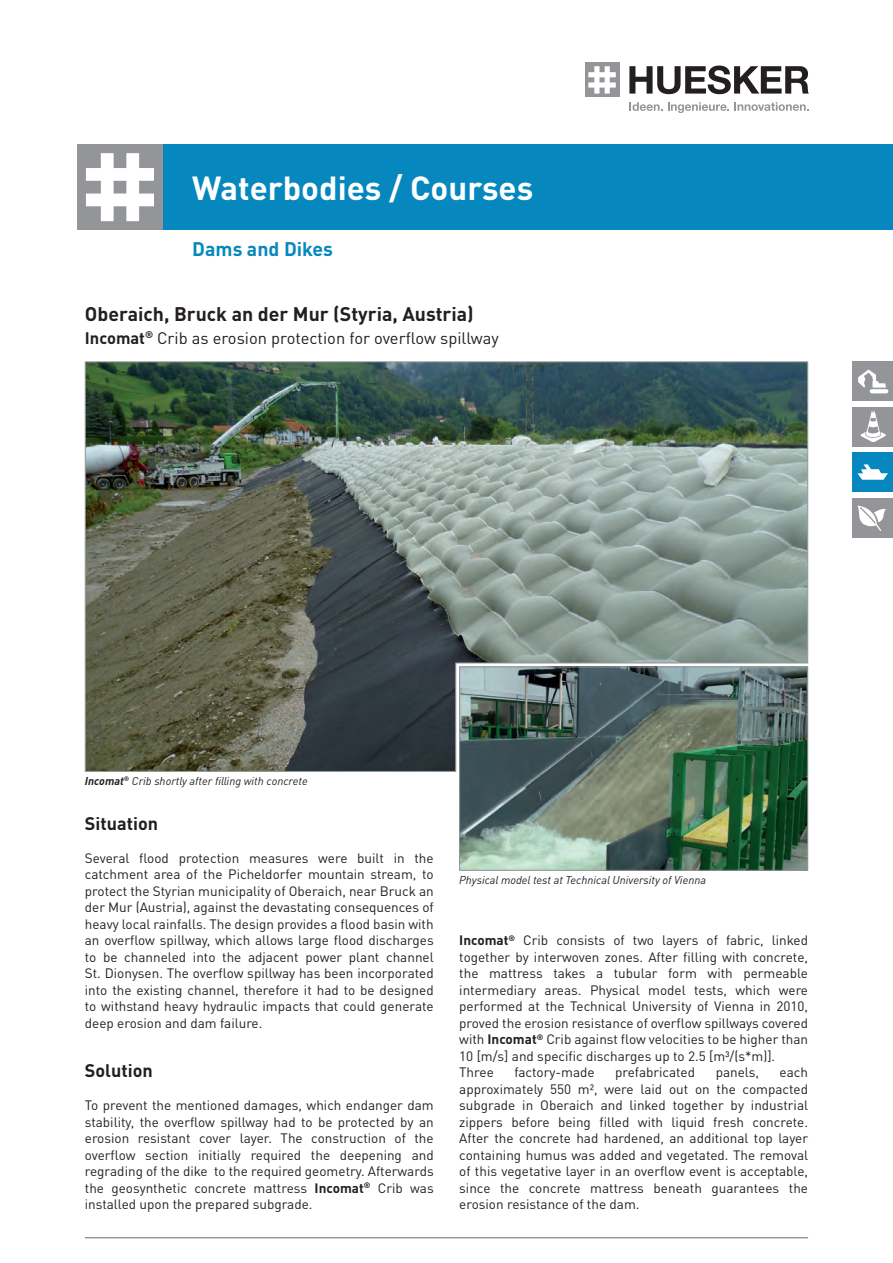
<style>
.page{position:relative;width:893px;height:1263px;background:#fff}
.page>*{position:absolute;margin:0;border:0;box-sizing:border-box;transform-origin:0 0}
.t1{font:700 33px "DINOT";color:#fff}
.t2{font:700 19.5px "DINOT";color:#231f20}
.t3{font:700 19.5px "DINOT";color:#0688be}
.t4{font:700 18px "DINOT";color:#231f20}
.t5{font:16.5px "DINOT";color:#231f20}
.t6{font:13.5px/16.5px "DINOT";color:#231f20;text-align:justify}
.t7{font:italic 11.25px "DINOT";color:#231f20}
.s1{font-weight:700}
</style>
<div class="page">
<div style="left:162px;top:145px;width:730px;height:85px;background:#0688be"></div>
<div style="left:77px;top:145px;width:85px;height:85px;background:#939598"></div>
<svg style="left:86px;top:153px;width:68px;height:68px"></svg>
<hr style="left:85px;top:1237px;width:723px;height:1px;background:#6c6d70">
<img style="left:461px;top:772px;width:345px;height:97px">
<div style="left:585px;top:63px;width:34px;height:34px;background:#939598"></div>
<svg style="left:588px;top:66px;width:27px;height:28px"></svg>
<svg style="left:629px;top:102px;width:179px;height:11px"></svg>
<svg style="left:629px;top:66px;width:179px;height:28px"></svg>
<div style="left:852px;top:407px;width:40px;height:40px;background:#939598"></div>
<svg style="left:860px;top:411px;width:26px;height:31px"></svg>
<div style="left:852px;top:362px;width:40px;height:39px;background:#939598"></div>
<svg style="left:858px;top:370px;width:27px;height:18px"></svg>
<svg style="left:869px;top:389px;width:19px;height:4px"></svg>
<div style="left:852px;top:498px;width:40px;height:39px;background:#939598"></div>
<svg style="left:857px;top:506px;width:28px;height:25px"></svg>
<div style="left:852px;top:452px;width:40px;height:40px;background:#0688be"></div>
<svg style="left:857px;top:464px;width:30px;height:16px"></svg>
<img style="left:84px;top:361px;width:724px;height:411px">
<h1 class="t1" style="left:192px;top:177px;width:342px">Waterbodies / Courses</h1>
<h2 class="t3" style="left:192px;top:242px;width:142px">Dams and Dikes</h2>
<h2 class="t2" style="left:85px;top:307px;width:390px">Oberaich, Bruck an der Mur (Styria, Austria)</h2>
<p class="t5" style="left:85px;top:332px;width:415px"><span class="s1">Incomat</span><sup>®</sup> Crib as erosion protection for overflow spillway</p>
<p class="t7" style="left:85px;top:777px;width:224px"><span class="s1">Incomat</span><sup>®</sup> Crib shortly after filling with concrete</p>
<h3 class="t4" style="left:85px;top:817px;width:75px">Situation</h3>
<p class="t6" style="left:85px;top:851px;width:350px">Several flood protection measures were built in the catchment area of the Picheldorfer mountain stream, to protect the Styrian municipality of Oberaich, near Bruck an der Mur (Austria), against the devastating consequences of heavy local rainfalls. The design provides a flood basin with an overflow spillway, which allows large flood discharges to be channeled into the adjacent power plant channel St. Dionysen. The overflow spillway has been incorporated into the existing channel, therefore it had to be designed to withstand heavy hydraulic impacts that could generate deep erosion and dam failure.</p>
<h3 class="t4" style="left:85px;top:1064px;width:69px">Solution</h3>
<p class="t6" style="left:85px;top:1098px;width:350px">To prevent the mentioned damages, which endanger dam stability, the overflow spillway had to be protected by an erosion resistant cover layer. The construction of the overflow section initially required the deepening and regrading of the dike to the required geometry. Afterwards the geosynthetic concrete mattress <span class="s1">Incomat</span><sup>®</sup> Crib was installed upon the prepared subgrade.</p>
<p class="t7" style="left:459px;top:875px;width:248px">Physical model test at Technical University of Vienna</p>
<p class="t6" style="left:459px;top:933px;width:350px;text-align:left"><span class="s1">Incomat</span><sup>®</sup> Crib consists of two layers of fabric, linked together by interwoven zones. After filling with concrete, the mattress takes a tubular form with permeable intermediary areas. Physical model tests, which were performed at the Technical University of Vienna in 2010, proved the erosion resistance of overflow spillways covered with <span class="s1">Incomat</span><sup>®</sup> Crib against flow velocities to be higher than 10 [m/s] and specific discharges up to 2.5 [m³/(s*m)].<br>Three</p>
<p class="t6" style="left:514px;top:1065px;width:82px">factory-made</p>
<p class="t6" style="left:615px;top:1065px;width:81px">prefabricated</p>
<p class="t6" style="left:715px;top:1065px;width:45px">panels,</p>
<p class="t6" style="left:459px;top:1065px;width:350px;text-indent:320px">each approximately 550 m², were laid out on the compacted subgrade in Oberaich and linked together by industrial zippers before being filled with liquid fresh concrete.<br>After the concrete had hardened, an additional top layer containing humus was added and vegetated. The removal of this vegetative layer in an overflow event is acceptable, since the concrete mattress beneath guarantees the erosion resistance of the dam.</p>
</div>
